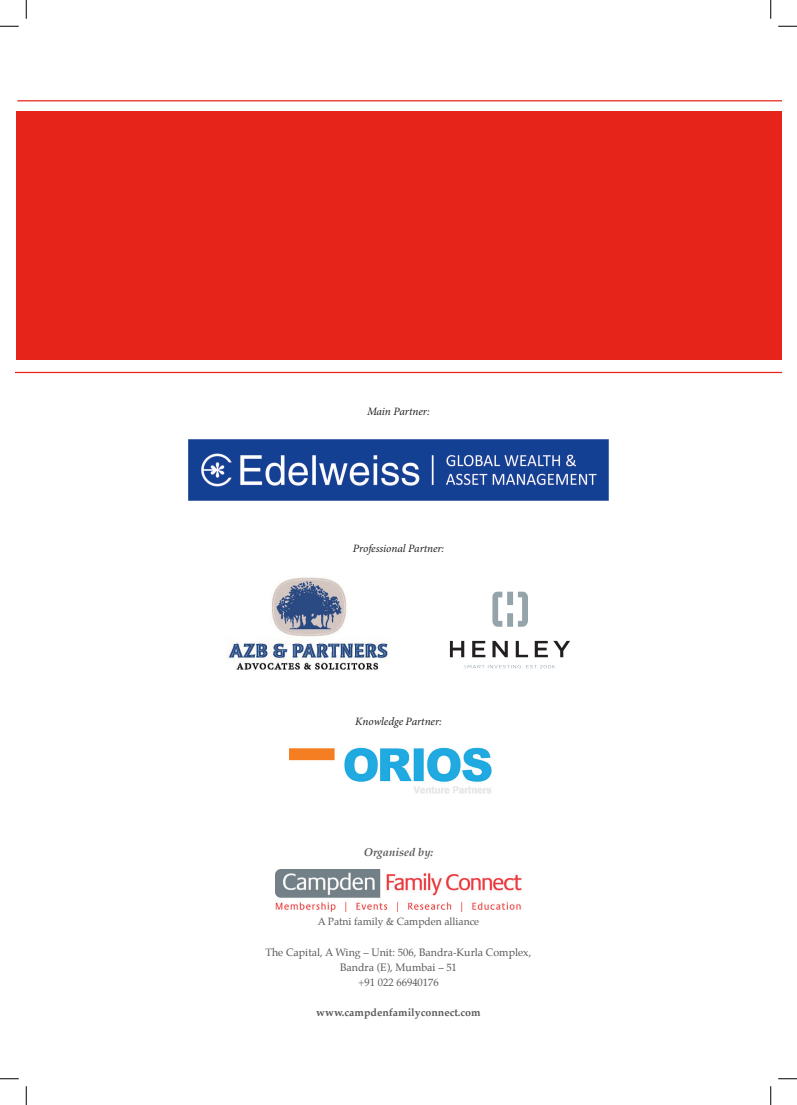
<style>
.page{position:relative;width:797px;height:1105px;background:#fff}
.page>*{position:absolute;margin:0;border:0;box-sizing:border-box;transform-origin:0 0}
.t1{font:italic 11.25px "Minion Pro";letter-spacing:-.005em;color:#231f20}
.t2{font:italic 700 11.25px "Palatino";color:#58595b}
.t3{font:10.62px/15px "Palatino";color:#58595b;text-align:center}
.t4{font:700 10.62px "Palatino";color:#58595b}
.t5{font:10.25px "Palatino";color:#58595b}
</style>
<div class="page">
<div style="left:16px;top:111px;width:765px;height:249px;background:#e72419"></div>
<hr style="left:16px;top:372px;width:765px;height:1px;background:#e72419">
<hr style="left:17px;top:100px;width:764px;height:1px;background:#e72419">
<img style="left:275px;top:870px;width:247px;height:41px">
<img style="left:227px;top:577px;width:161px;height:93px">
<img style="left:449px;top:591px;width:121px;height:78px">
<img style="left:290px;top:747px;width:202px;height:47px">
<img style="left:188px;top:439px;width:420px;height:61px">
<svg style="left:0;top:25px;width:19px;height:2px"></svg>
<svg style="left:778px;top:25px;width:19px;height:2px"></svg>
<svg style="left:0;top:1078px;width:19px;height:1px"></svg>
<svg style="left:778px;top:1078px;width:19px;height:1px"></svg>
<svg style="left:25px;top:0;width:2px;height:19px"></svg>
<svg style="left:25px;top:1086px;width:2px;height:19px"></svg>
<svg style="left:770px;top:0;width:1px;height:19px"></svg>
<svg style="left:770px;top:1086px;width:1px;height:19px"></svg>
<p class="t1" style="left:367px;top:403px;width:64px">Main Partner:</p>
<p class="t1" style="left:353px;top:541px;width:93px">Professional Partner:</p>
<p class="t1" style="left:355px;top:713px;width:88px">Knowledge Partner:</p>
<p class="t2" style="left:364px;top:843px;width:71px">Organised by:</p>
<p class="t5" style="left:318px;top:913px;width:163px">A Patni family &amp; Campden alliance</p>
<p class="t3" style="left:265px;top:945px;width:267px">The Capital, A Wing – Unit: 506, Bandra-Kurla Complex,<br>Bandra (E), Mumbai – 51<br>+91 022 66940176</p>
<p class="t4" style="left:316px;top:1003px;width:166px">www.campdenfamilyconnect.com</p>
</div>
